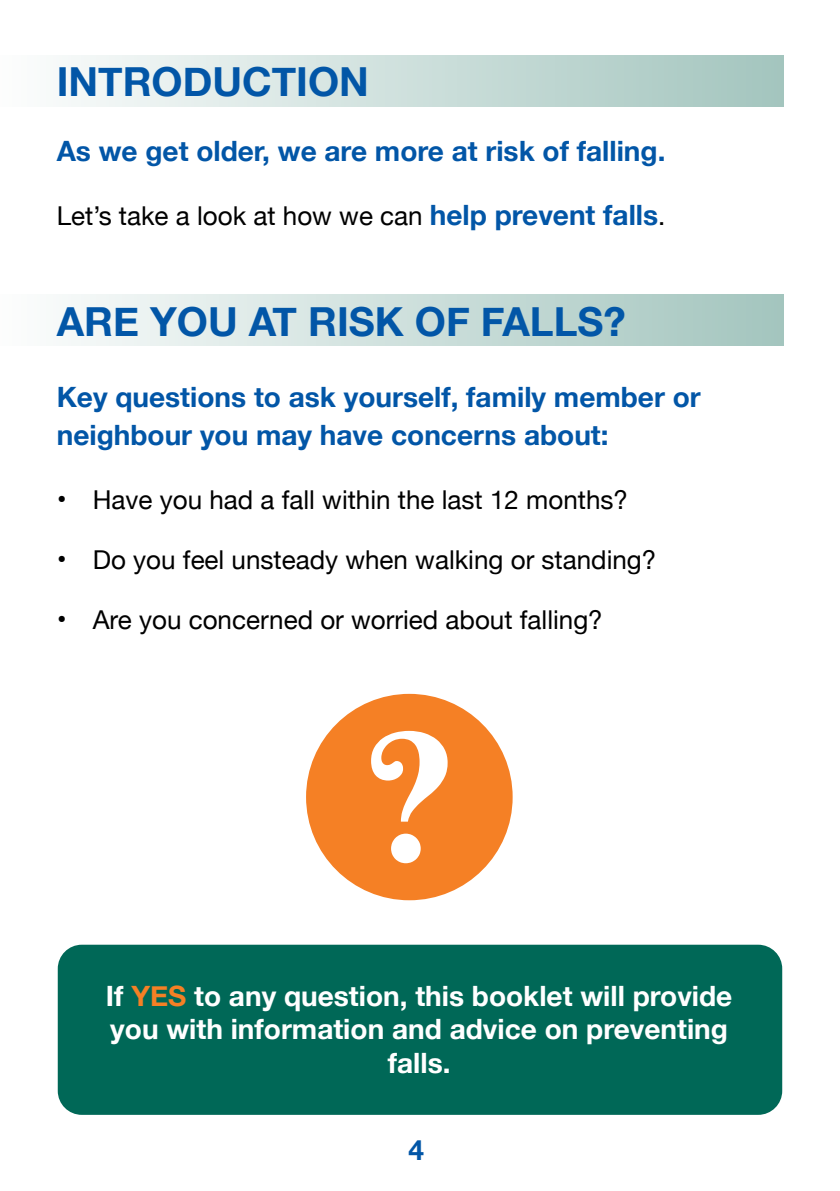
<style>
.page{position:relative;width:840px;height:1191px;background:#fff}
.page>*{position:absolute;margin:0;border:0;box-sizing:border-box;transform-origin:0 0}
.t1{font:700 40px "Helvetica Neue";color:#0256a7}
.t2{font:700 28px/37.6px "Helvetica Neue";color:#0256a7}
.t3{font:700 28px/33.6px "Helvetica Neue";color:#fff;text-align:center}
.t4{font:26px "Helvetica Neue";color:#000}
.s1{font-weight:700;font-size:28px;color:#0256a7}
.s2{font-size:28px}
.s3{color:#f58025}
</style>
<div class="page">
<div style="left:0;top:294px;width:782px;height:51px;background:linear-gradient(to right,#fdfdfd,#a4c5be)"></div>
<div style="left:0;top:55px;width:782px;height:52px;background:linear-gradient(to right,#fdfdfd,#a4c5be)"></div>
<div style="left:58px;top:944px;width:723px;height:170px;background:#006857;border-radius:24px"></div>
<div style="left:306px;top:694px;width:206px;height:206px;background:#f58025;border-radius:50%"></div>
<svg style="left:371px;top:731px;width:76px;height:132px"></svg>
<h1 class="t1" style="left:57px;top:50px;width:313px">INTRODUCTION</h1>
<p class="t2" style="left:57px;top:132px;width:610px">As we get older, we are more at risk of falling.</p>
<p class="t4" style="left:57px;top:197px;width:610px">Let’s take a look at how we can <span class="s1">help prevent falls</span>.</p>
<h1 class="t1" style="left:57px;top:290px;width:570px">ARE YOU AT RISK OF FALLS?</h1>
<p class="t2" style="left:57px;top:379px;width:645px">Key questions to ask yourself, family member or neighbour you may have concerns about:</p>
<p class="t4" style="left:57px;top:480px;width:572px"><span class="s2">•</span> Have you had a fall within the last 12 months?</p>
<p class="t4" style="left:57px;top:540px;width:600px"><span class="s2">•</span> Do you feel unsteady when walking or standing?</p>
<p class="t4" style="left:57px;top:600px;width:547px"><span class="s2">•</span> Are you concerned or worried about falling?</p>
<p class="t3" style="left:106px;top:979px;width:627px">If <span class="s3">YES</span> to any question, this booklet will provide you with information and advice on preventing falls.</p>
<p class="t2" style="left:408px;top:1132px;width:17px">4</p>
</div>
